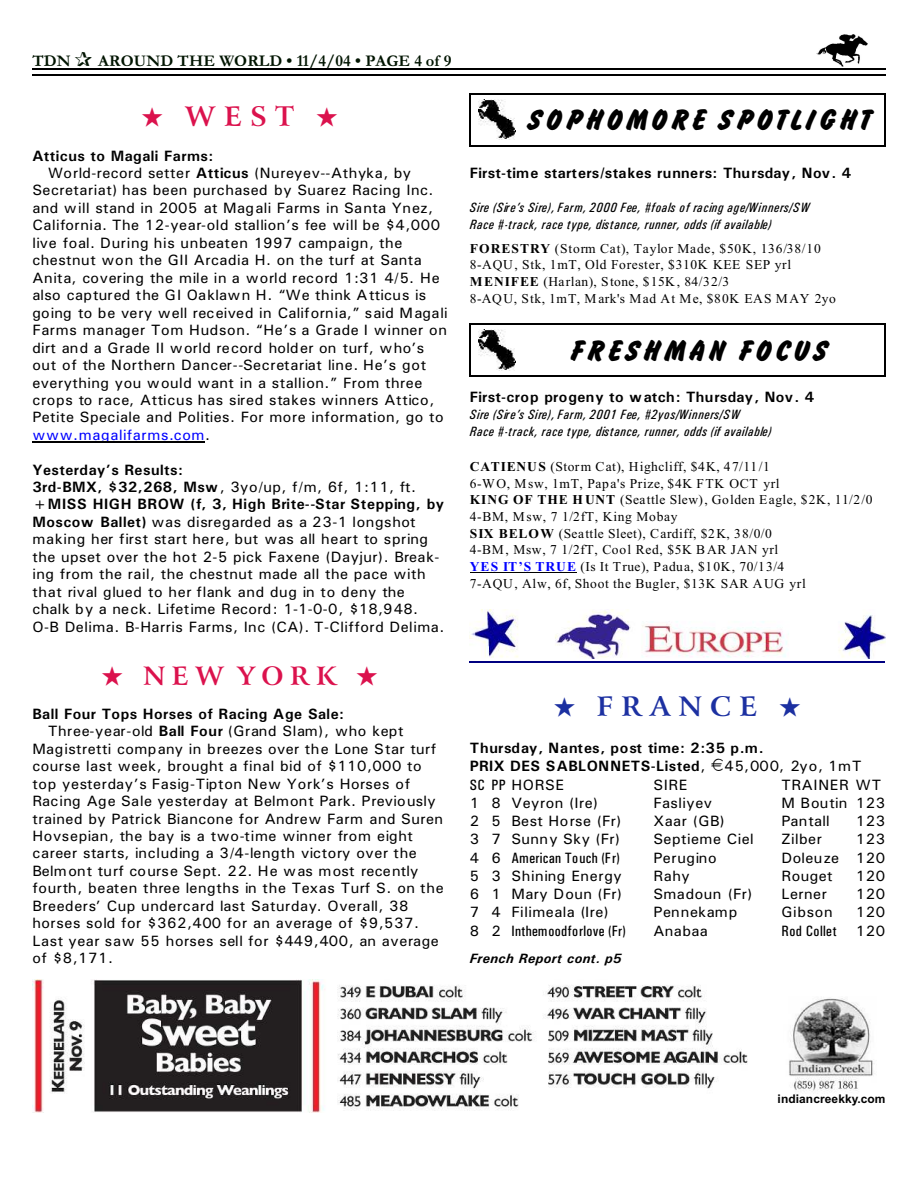
<style>
.page{position:relative;width:918px;height:1188px;background:#fff}
.page>*{position:absolute;margin:0;border:0;box-sizing:border-box;transform-origin:0 0}
.t1{font:31.35px "Brush Hand";letter-spacing:.095em;color:#000}
.t2{font:700 27px "Arrus BT";letter-spacing:.3em;color:#1c30a1}
.t3{font:700 27px "Arrus BT";color:#db124d}
.t4{font:700 25.5px "Arrus BT";letter-spacing:.255em;color:#db124d}
.t5{font:700 16.5px "Garamond";letter-spacing:.005em;color:#001400}
.t6{font:15px/17.4px "Univers";letter-spacing:.03em;color:#000}
.t7{font:700 15px/18.1px "Univers";letter-spacing:.03em;color:#000}
.t8{font:15px "Univers";letter-spacing:.01em;color:#000}
.t9{font:15px "Univers Condensed";letter-spacing:.01em;color:#000}
.t10{font:15px "Univers";letter-spacing:.055em;color:#000}
.t11{font:15px "Univers";letter-spacing:.06em;color:#000}
.t12{font:15px "Univers";letter-spacing:.04em;color:#00f}
.t13{font:13.5px/16.6px "Times New Roman";letter-spacing:.045em;color:#000}
.t14{font:italic 13.5px/16.8px "Univers Condensed";letter-spacing:.04em;color:#000}
.t15{font:italic 700 13.5px "Univers";letter-spacing:.025em;color:#000}
.t16{font:700 12px "Arial";letter-spacing:.01em;color:#000}
.s1{font-weight:700}
.s2{color:#000}
.s3{font-weight:700;color:#00f}
.s4{font-weight:400}
.s5{font-family:"Univers Condensed"}
.s6{font-family:"Univers"}
</style>
<div class="page">
<img style="left:817px;top:35px;width:51px;height:31px">
<hr style="left:32px;top:68px;width:853px;height:1px;background:#000">
<hr style="left:32px;top:75px;width:853px;height:1px;background:#000">
<img style="left:32px;top:979px;width:841px;height:134px">
<img style="left:478px;top:99px;width:38px;height:41px">
<hr style="left:470px;top:93px;width:1px;height:53px;background:#000">
<hr style="left:884px;top:93px;width:1px;height:53px;background:#000">
<hr style="left:470px;top:93px;width:415px;height:1px;background:#000">
<hr style="left:470px;top:145px;width:415px;height:2px;background:#000">
<img style="left:478px;top:330px;width:38px;height:40px">
<hr style="left:470px;top:323px;width:1px;height:54px;background:#000">
<hr style="left:884px;top:323px;width:1px;height:54px;background:#000">
<hr style="left:470px;top:323px;width:415px;height:2px;background:#000">
<hr style="left:470px;top:376px;width:415px;height:1px;background:#000">
<img style="left:470px;top:609px;width:415px;height:50px">
<hr style="left:470px;top:662px;width:415px;height:1px;background:#000080">
<hr style="left:32px;top:442px;width:173px;height:1px;background:#000">
<hr style="left:470px;top:572px;width:107px;height:1px;background:#000">
<p class="t5" style="left:32px;top:55px;width:40px">TDN</p>
<p class="t5" style="left:98px;top:55px;width:355px">AROUND THE WORLD • 11/4/04 • PAGE 4 of 9</p>
<h2 class="t3" style="left:142px;top:106px;width:198px">★ WEST ★</h2>
<p class="t7" style="left:32px;top:148px;width:183px">Atticus to Magali Farms:</p>
<p class="t6" style="left:48px;top:165px;width:365px">World-record setter <span class="s1">Atticus</span> (Nureyev--Athyka, by</p>
<p class="t6" style="left:32px;top:183px;width:403px">Secretariat) has been purchased by Suarez Racing Inc.</p>
<p class="t6" style="left:32px;top:200px;width:402px">and will stand in 2005 at Magali Farms in Santa Ynez,</p>
<p class="t6" style="left:32px;top:218px;width:409px">California. The 12-year-old stallion’s fee will be $4,000</p>
<p class="t6" style="left:32px;top:235px;width:372px">live foal. During his unbeaten 1997 campaign, the</p>
<p class="t6" style="left:32px;top:253px;width:391px">chestnut won the GII Arcadia H. on the turf at Santa</p>
<p class="t10" style="left:32px;top:272px;width:409px">Anita, covering the mile in a world record 1:31 4/5. He</p>
<p class="t8" style="left:32px;top:290px;width:396px">also captured the GI Oaklawn H. “We think Atticus is</p>
<p class="t8" style="left:32px;top:307px;width:417px">going to be very well received in California,” said Magali</p>
<p class="t6" style="left:32px;top:323px;width:416px">Farms manager Tom Hudson. “He’s a Grade I winner on</p>
<p class="t6" style="left:32px;top:340px;width:393px">dirt and a Grade II world record holder on turf, who’s</p>
<p class="t6" style="left:32px;top:358px;width:395px">out of the Northern Dancer--Secretariat line. He’s got</p>
<p class="t6" style="left:32px;top:375px;width:392px">everything you would want in a stallion.” From three</p>
<p class="t6" style="left:32px;top:392px;width:404px">crops to race, Atticus has sired stakes winners Attico,</p>
<p class="t6" style="left:32px;top:410px;width:413px">Petite Speciale and Polities. For more information, go to</p>
<p class="t12" style="left:32px;top:430px;width:179px">www.magalifarms.com<span class="s2">.</span></p>
<p class="t6" style="left:32px;top:462px;width:413px"><span class="s1">Yesterday’s Results:<br>3rd-BMX, $32,268, Msw</span>, 3yo/up, f/m, 6f, 1:11, ft. <span class="s1">+MISS HIGH BROW (f, 3, High Brite--Star Stepping, by Moscow Ballet)</span> was disregarded as a 23-1 longshot making her first start here, but was all heart to spring the upset over the hot 2-5 pick Faxene (Dayjur). Break&shy;ing from the rail, the chestnut made all the pace with that rival glued to her flank and dug in to deny the chalk by a neck. Lifetime Record: 1-1-0-0, $18,948.<br>O-B Delima. B-Harris Farms, Inc (CA). T-Clifford Delima.</p>
<h3 class="t4" style="left:102px;top:666px;width:278px">★ NEW YORK ★</h3>
<p class="t7" style="left:32px;top:706px;width:313px">Ball Four Tops Horses of Racing Age Sale:</p>
<p class="t6" style="left:48px;top:724px;width:357px">Three-year-old <span class="s1">Ball Four</span> (Grand Slam), who kept</p>
<p class="t6" style="left:32px;top:741px;width:405px">Magistretti company in breezes over the Lone Star turf</p>
<p class="t6" style="left:32px;top:759px;width:391px">course last week, brought a final bid of $110,000 to</p>
<p class="t6" style="left:32px;top:776px;width:379px">top yesterday’s Fasig-Tipton New York’s Horses of</p>
<p class="t8" style="left:32px;top:796px;width:405px">Racing Age Sale yesterday at Belmont Park. Previously</p>
<p class="t6" style="left:32px;top:811px;width:412px">trained by Patrick Biancone for Andrew Farm and Suren</p>
<p class="t6" style="left:32px;top:828px;width:382px">Hovsepian, the bay is a two-time winner from eight</p>
<p class="t6" style="left:32px;top:846px;width:386px">career starts, including a 3/4-length victory over the</p>
<p class="t8" style="left:32px;top:866px;width:388px">Belmont turf course Sept. 22. He was most recently</p>
<p class="t6" style="left:32px;top:881px;width:413px">fourth, beaten three lengths in the Texas Turf S. on the</p>
<p class="t6" style="left:32px;top:898px;width:378px">Breeders’ Cup undercard last Saturday. Overall, 38</p>
<p class="t6" style="left:32px;top:916px;width:388px">horses sold for $362,400 for an average of $9,537.</p>
<p class="t6" style="left:32px;top:933px;width:408px">Last year saw 55 horses sell for $449,400, an average</p>
<p class="t6" style="left:32px;top:951px;width:82px">of $8,171.</p>
<h1 class="t1" style="left:527px;top:104px;width:346px">SOPHOMORE SPOTLIGHT</h1>
<p class="t7" style="left:470px;top:165px;width:383px">First-time starters/stakes runners: Thursday, Nov. 4</p>
<p class="t14" style="left:470px;top:201px;width:341px">Sire (Sire’s Sire), Farm, 2000 Fee, #foals of racing age/Winners/SW<br>Race #-track, race type, distance, runner, odds (if available)</p>
<p class="t13" style="left:470px;top:241px;width:368px"><span class="s1">FORESTRY</span> (Storm Cat), Taylor Made, $50K, 136/38/10<br>8-AQU, Stk, 1mT, Old Forester, $310K KEE SEP yrl <span class="s1">MENIFEE</span> (Harlan), Stone, $15K, 84/32/3<br>8-AQU, Stk, 1mT, Mark's Mad At Me, $80K EAS MAY 2yo</p>
<h1 class="t1" style="left:570px;top:334px;width:260px">FRESHMAN FOCUS</h1>
<p class="t7" style="left:470px;top:389px;width:346px">First-crop progeny to watch: Thursday, Nov. 4</p>
<p class="t14" style="left:470px;top:407px;width:303px">Sire (Sire’s Sire), Farm, 2001 Fee, #2yos/Winners/SW<br>Race #-track, race type, distance, runner, odds (if available)</p>
<p class="t13" style="left:470px;top:460px;width:404px"><span class="s1">CATIENUS</span> (Storm Cat), Highcliff, $4K, 47/11/1<br>6-WO, Msw, 1mT, Papa's Prize, $4K FTK OCT yrl<br><span class="s1">KING OF THE HUNT</span> (Seattle Slew), Golden Eagle, $2K, 11/2/0<br>4-BM, Msw, 7 1/2fT, King Mobay<br><span class="s1">SIX BELOW</span> (Seattle Sleet), Cardiff, $2K, 38/0/0<br>4-BM, Msw, 7 1/2fT, Cool Red, $5K BAR JAN yrl<br><span class="s3">YES IT’S TRUE</span> (Is It True), Padua, $10K, 70/13/4<br>7-AQU, Alw, 6f, Shoot the Bugler, $13K SAR AUG yrl</p>
<h2 class="t2" style="left:554px;top:696px;width:248px">★ FRANCE ★</h2>
<p class="t7" style="left:470px;top:740px;width:295px">Thursday, Nantes, post time: 2:35 p.m.<br>PRIX DES SABLONNETS-Listed<span class="s4">,</span></p>
<p class="t11" style="left:724px;top:761px;width:139px">45,000, 2yo, 1mT</p>
<p class="t6" style="left:470px;top:777px;width:96px"><span class="s5">SC PP</span> HORSE</p>
<p class="t6" style="left:653px;top:777px;width:35px">SIRE</p>
<p class="t6" style="left:782px;top:777px;width:101px">TRAINER WT</p>
<p class="t6" style="left:470px;top:795px;width:130px">1 8 Veyron (Ire)</p>
<p class="t6" style="left:653px;top:795px;width:60px">Fasliyev</p>
<p class="t6" style="left:782px;top:795px;width:105px">M Boutin 123</p>
<p class="t6" style="left:470px;top:814px;width:153px">2 5 Best Horse (Fr)</p>
<p class="t6" style="left:653px;top:814px;width:73px">Xaar (GB)</p>
<p class="t8" style="left:782px;top:816px;width:50px">Pantall</p>
<p class="t6" style="left:856px;top:814px;width:31px">123</p>
<p class="t6" style="left:470px;top:832px;width:152px">3 7 Sunny Sky (Fr)</p>
<p class="t6" style="left:653px;top:832px;width:102px">Septieme Ciel</p>
<p class="t6" style="left:782px;top:832px;width:42px">Zilber</p>
<p class="t6" style="left:856px;top:832px;width:31px">123</p>
<p class="t9" style="left:470px;top:852px;width:151px"><span class="s6">4 6</span> American Touch (Fr)</p>
<p class="t6" style="left:653px;top:850px;width:65px">Perugino</p>
<p class="t6" style="left:782px;top:850px;width:105px">Doleuze 120</p>
<p class="t6" style="left:470px;top:868px;width:154px">5 3 Shining Energy</p>
<p class="t6" style="left:653px;top:868px;width:38px">Rahy</p>
<p class="t6" style="left:782px;top:868px;width:53px">Rouget</p>
<p class="t6" style="left:856px;top:868px;width:31px">120</p>
<p class="t6" style="left:470px;top:887px;width:154px">6 1 Mary Doun (Fr)</p>
<p class="t6" style="left:653px;top:887px;width:101px">Smadoun (Fr)</p>
<p class="t6" style="left:782px;top:887px;width:47px">Lerner</p>
<p class="t6" style="left:856px;top:887px;width:31px">120</p>
<p class="t6" style="left:470px;top:905px;width:141px">7 4 Filimeala (Ire)</p>
<p class="t11" style="left:653px;top:907px;width:86px">Pennekamp</p>
<p class="t6" style="left:782px;top:905px;width:53px">Gibson</p>
<p class="t6" style="left:856px;top:905px;width:31px">120</p>
<p class="t9" style="left:470px;top:925px;width:157px"><span class="s6">8 2</span> Inthemoodforlove (Fr)</p>
<p class="t6" style="left:653px;top:923px;width:56px">Anabaa</p>
<p class="t9" style="left:782px;top:925px;width:57px">Rod Collet</p>
<p class="t6" style="left:856px;top:923px;width:31px">120</p>
<p class="t15" style="left:470px;top:954px;width:153px">French Report cont. p5</p>
<p class="t16" style="left:778px;top:1094px;width:109px">indiancreekky.com</p>
</div>
